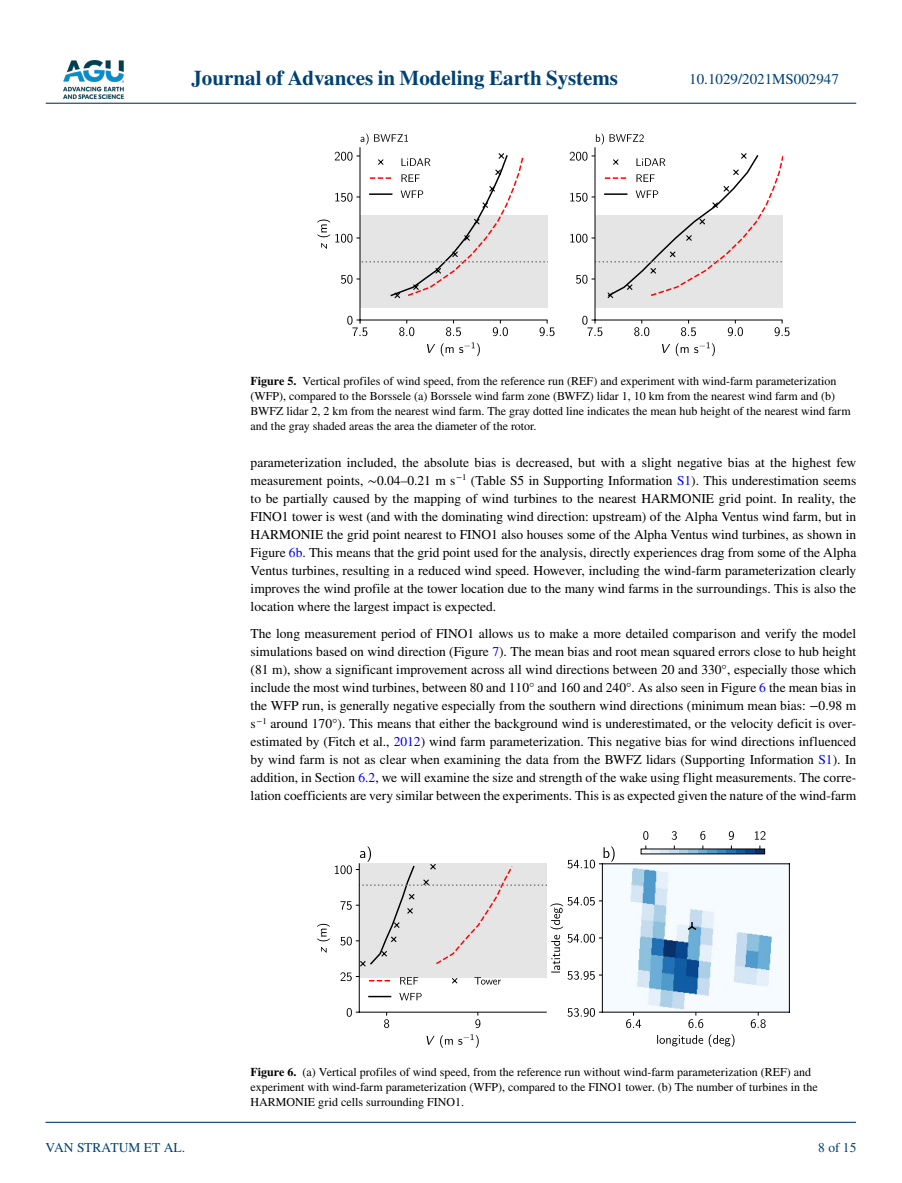
<style>
.page{position:relative;width:902px;height:1183px;background:#fff}
.page>*{position:absolute;margin:0;border:0;box-sizing:border-box;transform-origin:0 0}
.t1{font:700 21px "STIX";color:#004174}
.t2{font:15px "STIX";color:#004174}
.t3{font:13.5px/18px "STIX";color:#000;text-align:justify}
.t4{font:13.5px "STIX";color:#004174}
.t5{font:12px/15px "STIX";color:#000}
.s1{font-weight:700}
.s2{color:#00f}
</style>
<div class="page">
<img style="left:63px;top:60px;width:60px;height:39px">
<hr style="left:46px;top:103px;width:810px;height:1px;background:#004174">
<hr style="left:45px;top:1121px;width:810px;height:1px;background:#004174">
<div style="left:360px;top:216px;width:187px;height:91px;background:#e5e5e5"></div>
<hr style="left:360px;top:307px;width:187px;height:1px;background:#e5e5e5">
<svg style="left:399px;top:320px;width:15px;height:16px"></svg>
<svg style="left:446px;top:320px;width:15px;height:16px"></svg>
<svg style="left:492px;top:320px;width:16px;height:16px"></svg>
<svg style="left:539px;top:320px;width:15px;height:16px"></svg>
<svg style="left:427px;top:342px;width:53px;height:14px"></svg>
<svg style="left:347px;top:316px;width:20px;height:20px"></svg>
<hr style="left:359px;top:148px;width:1px;height:172px;background:#000">
<hr style="left:360px;top:319px;width:187px;height:1px;background:#000">
<svg style="left:360px;top:134px;width:48px;height:10px"></svg>
<svg style="left:317px;top:152px;width:230px;height:147px"></svg>
<div style="left:595px;top:216px;width:187px;height:91px;background:#e5e5e5"></div>
<hr style="left:595px;top:307px;width:187px;height:1px;background:#e5e5e5">
<svg style="left:634px;top:320px;width:15px;height:16px"></svg>
<svg style="left:681px;top:320px;width:15px;height:16px"></svg>
<svg style="left:727px;top:320px;width:15px;height:16px"></svg>
<svg style="left:774px;top:320px;width:15px;height:16px"></svg>
<svg style="left:662px;top:342px;width:52px;height:14px"></svg>
<svg style="left:582px;top:316px;width:20px;height:20px"></svg>
<hr style="left:594px;top:148px;width:1px;height:172px;background:#000">
<hr style="left:595px;top:319px;width:187px;height:1px;background:#000">
<svg style="left:596px;top:134px;width:47px;height:10px"></svg>
<svg style="left:569px;top:152px;width:213px;height:147px"></svg>
<img style="left:614px;top:864px;width:128px;height:147px">
<img style="left:742px;top:864px;width:46px;height:126px">
<svg style="left:686px;top:920px;width:12px;height:11px"></svg>
<svg style="left:626px;top:1012px;width:15px;height:15px"></svg>
<svg style="left:688px;top:1012px;width:15px;height:15px"></svg>
<svg style="left:750px;top:1012px;width:15px;height:15px"></svg>
<svg style="left:657px;top:1034px;width:77px;height:12px"></svg>
<svg style="left:567px;top:1007px;width:35px;height:9px"></svg>
<hr style="left:602px;top:863px;width:1px;height:148px;background:#000">
<hr style="left:788px;top:863px;width:1px;height:148px;background:#000">
<hr style="left:602px;top:1011px;width:187px;height:1px;background:#000">
<hr style="left:602px;top:863px;width:187px;height:1px;background:#000">
<svg style="left:643px;top:831px;width:5px;height:8px"></svg>
<svg style="left:671px;top:831px;width:5px;height:8px"></svg>
<svg style="left:700px;top:831px;width:5px;height:8px"></svg>
<svg style="left:728px;top:831px;width:5px;height:8px"></svg>
<svg style="left:754px;top:831px;width:11px;height:8px"></svg>
<svg style="left:640px;top:845px;width:125px;height:9px"></svg>
<svg style="left:384px;top:1012px;width:5px;height:15px"></svg>
<svg style="left:475px;top:1012px;width:5px;height:15px"></svg>
<svg style="left:426px;top:1035px;width:8px;height:9px"></svg>
<svg style="left:440px;top:1034px;width:38px;height:13px"></svg>
<svg style="left:346px;top:1007px;width:13px;height:9px"></svg>
<hr style="left:359px;top:863px;width:1px;height:148px;background:#000">
<hr style="left:359px;top:1011px;width:187px;height:1px;background:#000">
<hr style="left:369px;top:995px;width:21px;height:2px;background:#000">
<svg style="left:399px;top:992px;width:22px;height:8px"></svg>
<svg style="left:317px;top:846px;width:297px;height:138px"></svg>
<h1 class="t1" style="left:191px;top:66px;width:428px">Journal of Advances in Modeling Earth Systems</h1>
<p class="t2" style="left:689px;top:69px;width:151px">10.1029/2021MS002947</p>
<p class="t5" style="left:250px;top:374px;width:601px"><span class="s1">Figure 5.</span> Vertical profiles of wind speed, from the reference run (REF) and experiment with wind-farm parameterization (WFP), compared to the Borssele (a) Borssele wind farm zone (BWFZ) lidar 1, 10 km from the nearest wind farm and (b)<br>BWFZ lidar 2, 2 km from the nearest wind farm. The gray dotted line indicates the mean hub height of the nearest wind farm and the gray shaded areas the area the diameter of the rotor.</p>
<p class="t3" style="left:250px;top:454px;width:607px">parameterization included, the absolute bias is decreased, but with a slight negative bias at the highest few measurement points, ∼0.04–0.21 m s<sup>−1</sup> (Table S5 in Supporting Information <span class="s2">S1</span>). This underestimation seems to be partially caused by the mapping of wind turbines to the nearest HARMONIE grid point. In reality, the FINO1 tower is west (and with the dominating wind direction: upstream) of the Alpha Ventus wind farm, but in HARMONIE the grid point nearest to FINO1 also houses some of the Alpha Ventus wind turbines, as shown in Figure <span class="s2">6b</span>. This means that the grid point used for the analysis, directly experiences drag from some of the Alpha Ventus turbines, resulting in a reduced wind speed. However, including the wind-farm parameterization clearly improves the wind profile at the tower location due to the many wind farms in the surroundings. This is also the location where the largest impact is expected.</p>
<p class="t3" style="left:250px;top:625px;width:607px">The long measurement period of FINO1 allows us to make a more detailed comparison and verify the model simulations based on wind direction (Figure <span class="s2">7</span>). The mean bias and root mean squared errors close to hub height (81 m), show a significant improvement across all wind directions between 20 and 330°, especially those which include the most wind turbines, between 80 and 110° and 160 and 240°. As also seen in Figure <span class="s2">6</span> the mean bias in the WFP run, is generally negative especially from the southern wind directions (minimum mean bias: −0.98 m s<sup>−1</sup> around 170°). This means that either the background wind is underestimated, or the velocity deficit is over&shy;estimated by (Fitch et al., <span class="s2">2012</span>) wind farm parameterization. This negative bias for wind directions influenced by wind farm is not as clear when examining the data from the BWFZ lidars (Supporting Information <span class="s2">S1</span>). In addition, in Section <span class="s2">6.2</span>, we will examine the size and strength of the wake using flight measurements. The corre&shy;lation coefficients are very similar between the experiments. This is as expected given the nature of the wind-farm</p>
<p class="t4" style="left:45px;top:1138px;width:141px">VAN STRATUM ET AL.</p>
<p class="t5" style="left:250px;top:1065px;width:568px"><span class="s1">Figure 6.</span> (a) Vertical profiles of wind speed, from the reference run without wind-farm parameterization (REF) and experiment with wind-farm parameterization (WFP), compared to the FINO1 tower. (b) The number of turbines in the<br>HARMONIE grid cells surrounding FINO1.</p>
<p class="t4" style="left:818px;top:1138px;width:40px">8 of 15</p>
</div>
